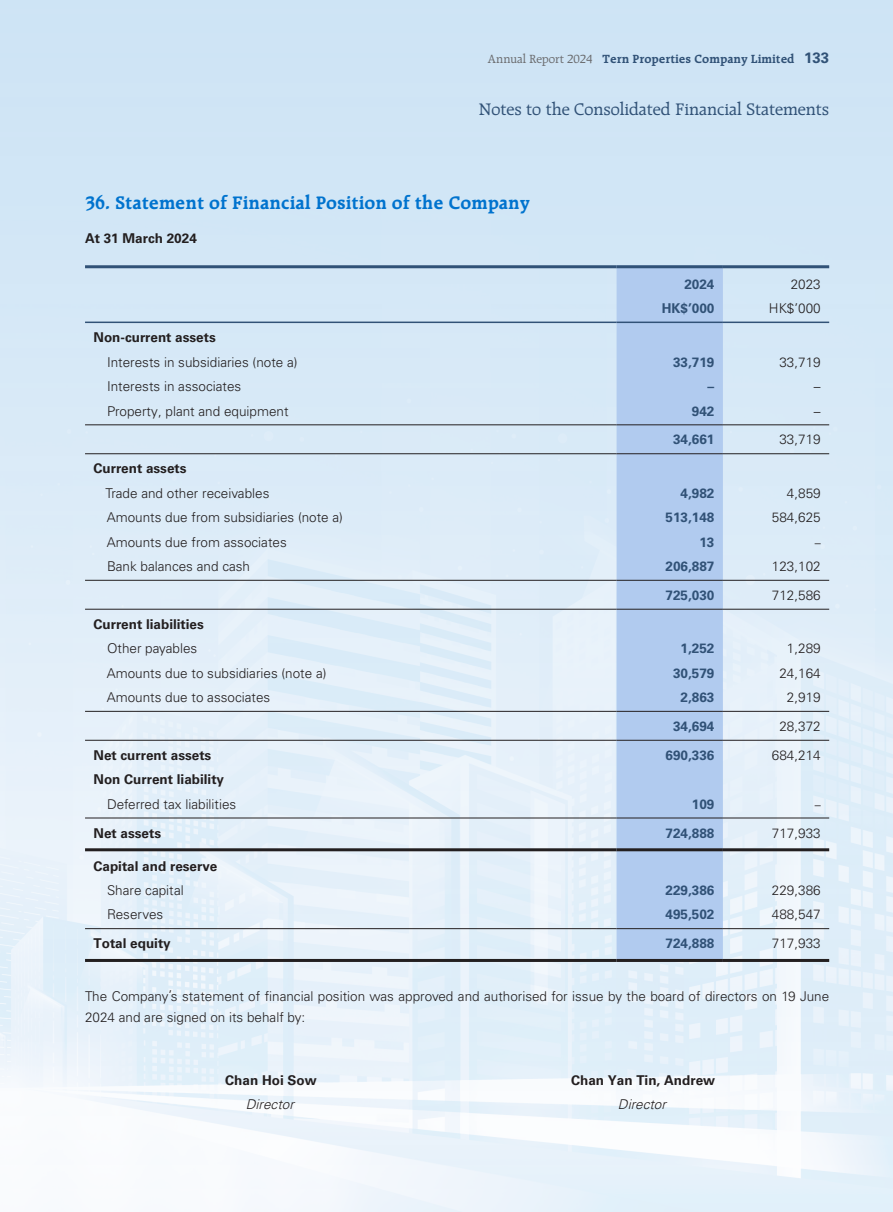
<style>
.page{position:relative;width:893px;height:1212px;background:#fff}
.page>*{position:absolute;margin:0;border:0;box-sizing:border-box;transform-origin:0 0}
.t1{font:700 19.5px "Raleigh LT Std";color:#0073ce}
.t2{font:18px "Raleigh LT Std";color:#315277}
.t3{font:300 13.5px/21px "Univers LT Std";color:#231f20}
.t4{font:700 13.5px "Univers LT Std";color:#231f20}
.t5{font:700 13.5px "Univers LT Std";color:#315277}
.t6{font:italic 300 13.5px "Univers LT Std";color:#231f20}
.t7{font:700 12.75px "Raleigh LT Std";color:#315277}
.t8{font:300 12px "Univers LT Std";color:#231f20}
.s1{font-weight:400;color:#6c6d70}
.s2{font-family:"Univers LT Std";font-size:15px}
</style>
<div class="page">
<div style="left:0;top:0;width:893px;height:1212px;background:linear-gradient(to bottom,#cce3f4,#eff6fb)"></div>
<div style="left:617px;top:268px;width:106px;height:691px;background:#b1cbef"></div>
<hr style="left:85px;top:265px;width:532px;height:3px;background:#315277">
<hr style="left:617px;top:265px;width:106px;height:3px;background:#315277">
<hr style="left:723px;top:265px;width:106px;height:3px;background:#315277">
<hr style="left:85px;top:322px;width:532px;height:1px;background:#315277">
<hr style="left:617px;top:322px;width:106px;height:1px;background:#315277">
<hr style="left:723px;top:322px;width:106px;height:1px;background:#315277">
<hr style="left:85px;top:424px;width:532px;height:1px;background:#231f20">
<hr style="left:617px;top:424px;width:106px;height:1px;background:#231f20">
<hr style="left:723px;top:424px;width:106px;height:1px;background:#231f20">
<hr style="left:85px;top:453px;width:532px;height:1px;background:#231f20">
<hr style="left:617px;top:453px;width:106px;height:1px;background:#231f20">
<hr style="left:723px;top:453px;width:106px;height:1px;background:#231f20">
<hr style="left:85px;top:580px;width:532px;height:1px;background:#231f20">
<hr style="left:617px;top:580px;width:106px;height:1px;background:#231f20">
<hr style="left:723px;top:580px;width:106px;height:1px;background:#231f20">
<hr style="left:85px;top:609px;width:532px;height:1px;background:#231f20">
<hr style="left:617px;top:609px;width:106px;height:1px;background:#231f20">
<hr style="left:723px;top:609px;width:106px;height:1px;background:#231f20">
<hr style="left:85px;top:711px;width:532px;height:1px;background:#231f20">
<hr style="left:617px;top:711px;width:106px;height:1px;background:#231f20">
<hr style="left:723px;top:711px;width:106px;height:1px;background:#231f20">
<hr style="left:85px;top:740px;width:532px;height:1px;background:#231f20">
<hr style="left:617px;top:740px;width:106px;height:1px;background:#231f20">
<hr style="left:723px;top:740px;width:106px;height:1px;background:#231f20">
<hr style="left:85px;top:817px;width:532px;height:1px;background:#231f20">
<hr style="left:617px;top:817px;width:106px;height:1px;background:#231f20">
<hr style="left:723px;top:817px;width:106px;height:1px;background:#231f20">
<hr style="left:85px;top:848px;width:532px;height:3px;background:#231f20">
<hr style="left:617px;top:848px;width:106px;height:3px;background:#231f20">
<hr style="left:723px;top:848px;width:106px;height:3px;background:#231f20">
<hr style="left:85px;top:928px;width:532px;height:1px;background:#231f20">
<hr style="left:617px;top:928px;width:106px;height:1px;background:#231f20">
<hr style="left:723px;top:928px;width:106px;height:1px;background:#231f20">
<hr style="left:85px;top:959px;width:532px;height:3px;background:#231f20">
<hr style="left:617px;top:959px;width:106px;height:3px;background:#231f20">
<hr style="left:723px;top:959px;width:106px;height:3px;background:#231f20">
<p class="t7" style="left:487px;top:51px;width:343px"><span class="s1">Annual Report 2024</span> Tern Properties Company Limited <span class="s2">133</span></p>
<h2 class="t2" style="left:479px;top:99px;width:352px">Notes to the Consolidated Financial Statements</h2>
<h1 class="t1" style="left:85px;top:191px;width:446px">36. Statement of Financial Position of the Company</h1>
<p class="t4" style="left:85px;top:230px;width:113px">At 31 March 2024</p>
<p class="t5" style="left:684px;top:276px;width:32px">2024</p>
<p class="t3" style="left:791px;top:274px;width:32px">2023</p>
<p class="t5" style="left:662px;top:301px;width:54px">HK$’000</p>
<p class="t3" style="left:769px;top:298px;width:53px">HK$’000</p>
<p class="t4" style="left:94px;top:330px;width:124px">Non-current assets</p>
<p class="t3" style="left:107px;top:351px;width:192px">Interests in subsidiaries (note a)</p>
<p class="t5" style="left:673px;top:354px;width:43px">33,719</p>
<p class="t3" style="left:779px;top:351px;width:43px">33,719</p>
<p class="t3" style="left:107px;top:376px;width:136px">Interests in associates</p>
<p class="t5" style="left:708px;top:378px;width:8px">–</p>
<p class="t3" style="left:814px;top:376px;width:8px">–</p>
<p class="t3" style="left:107px;top:400px;width:183px">Property, plant and equipment</p>
<p class="t5" style="left:692px;top:403px;width:24px">942</p>
<p class="t3" style="left:814px;top:400px;width:8px">–</p>
<p class="t5" style="left:673px;top:432px;width:43px">34,661</p>
<p class="t3" style="left:779px;top:429px;width:43px">33,719</p>
<p class="t4" style="left:94px;top:461px;width:95px">Current assets</p>
<p class="t3" style="left:105px;top:482px;width:165px">Trade and other receivables</p>
<p class="t5" style="left:681px;top:485px;width:35px">4,982</p>
<p class="t3" style="left:787px;top:482px;width:35px">4,859</p>
<p class="t3" style="left:107px;top:507px;width:238px">Amounts due from subsidiaries (note a)</p>
<p class="t5" style="left:666px;top:509px;width:50px">513,148</p>
<p class="t3" style="left:772px;top:507px;width:50px">584,625</p>
<p class="t3" style="left:107px;top:531px;width:182px">Amounts due from associates</p>
<p class="t5" style="left:699px;top:534px;width:17px">13</p>
<p class="t8" style="left:815px;top:535px;width:7px">–</p>
<p class="t3" style="left:107px;top:556px;width:145px">Bank balances and cash</p>
<p class="t5" style="left:666px;top:558px;width:50px">206,887</p>
<p class="t3" style="left:772px;top:556px;width:50px">123,102</p>
<p class="t5" style="left:666px;top:587px;width:50px">725,030</p>
<p class="t3" style="left:772px;top:585px;width:50px">712,586</p>
<p class="t4" style="left:94px;top:616px;width:112px">Current liabilities</p>
<p class="t3" style="left:107px;top:638px;width:92px">Other payables</p>
<p class="t5" style="left:681px;top:641px;width:35px">1,252</p>
<p class="t3" style="left:787px;top:638px;width:35px">1,289</p>
<p class="t3" style="left:107px;top:662px;width:221px">Amounts due to subsidiaries (note a)</p>
<p class="t5" style="left:673px;top:665px;width:43px">30,579</p>
<p class="t3" style="left:779px;top:662px;width:43px">24,164</p>
<p class="t3" style="left:107px;top:687px;width:165px">Amounts due to associates</p>
<p class="t5" style="left:681px;top:689px;width:35px">2,863</p>
<p class="t3" style="left:787px;top:687px;width:35px">2,919</p>
<p class="t5" style="left:673px;top:718px;width:43px">34,694</p>
<p class="t3" style="left:779px;top:716px;width:43px">28,372</p>
<p class="t4" style="left:94px;top:747px;width:119px">Net current assets</p>
<p class="t5" style="left:666px;top:747px;width:50px">690,336</p>
<p class="t3" style="left:772px;top:745px;width:50px">684,214</p>
<p class="t4" style="left:94px;top:772px;width:132px">Non Current liability</p>
<p class="t3" style="left:107px;top:793px;width:131px">Deferred tax liabilities</p>
<p class="t5" style="left:692px;top:796px;width:24px">109</p>
<p class="t8" style="left:815px;top:797px;width:7px">–</p>
<p class="t4" style="left:94px;top:825px;width:69px">Net assets</p>
<p class="t5" style="left:666px;top:825px;width:50px">724,888</p>
<p class="t3" style="left:772px;top:822px;width:50px">717,933</p>
<p class="t4" style="left:94px;top:858px;width:125px">Capital and reserve</p>
<p class="t3" style="left:107px;top:880px;width:78px">Share capital</p>
<p class="t5" style="left:666px;top:882px;width:50px">229,386</p>
<p class="t3" style="left:772px;top:880px;width:50px">229,386</p>
<p class="t3" style="left:107px;top:904px;width:58px">Reserves</p>
<p class="t5" style="left:666px;top:907px;width:50px">495,502</p>
<p class="t3" style="left:772px;top:904px;width:50px">488,547</p>
<p class="t4" style="left:94px;top:936px;width:79px">Total equity</p>
<p class="t5" style="left:666px;top:936px;width:50px">724,888</p>
<p class="t3" style="left:772px;top:933px;width:50px">717,933</p>
<p class="t3" style="left:85px;top:985px;width:746px">The Company’s statement of financial position was approved and authorised for issue by the board of directors on 19 June<br>2024 and are signed on its behalf by:</p>
<p class="t4" style="left:225px;top:1072px;width:93px">Chan Hoi Sow</p>
<p class="t4" style="left:571px;top:1072px;width:146px">Chan Yan Tin, Andrew</p>
<p class="t6" style="left:246px;top:1096px;width:53px">Director</p>
<p class="t6" style="left:618px;top:1096px;width:53px">Director</p>
</div>
